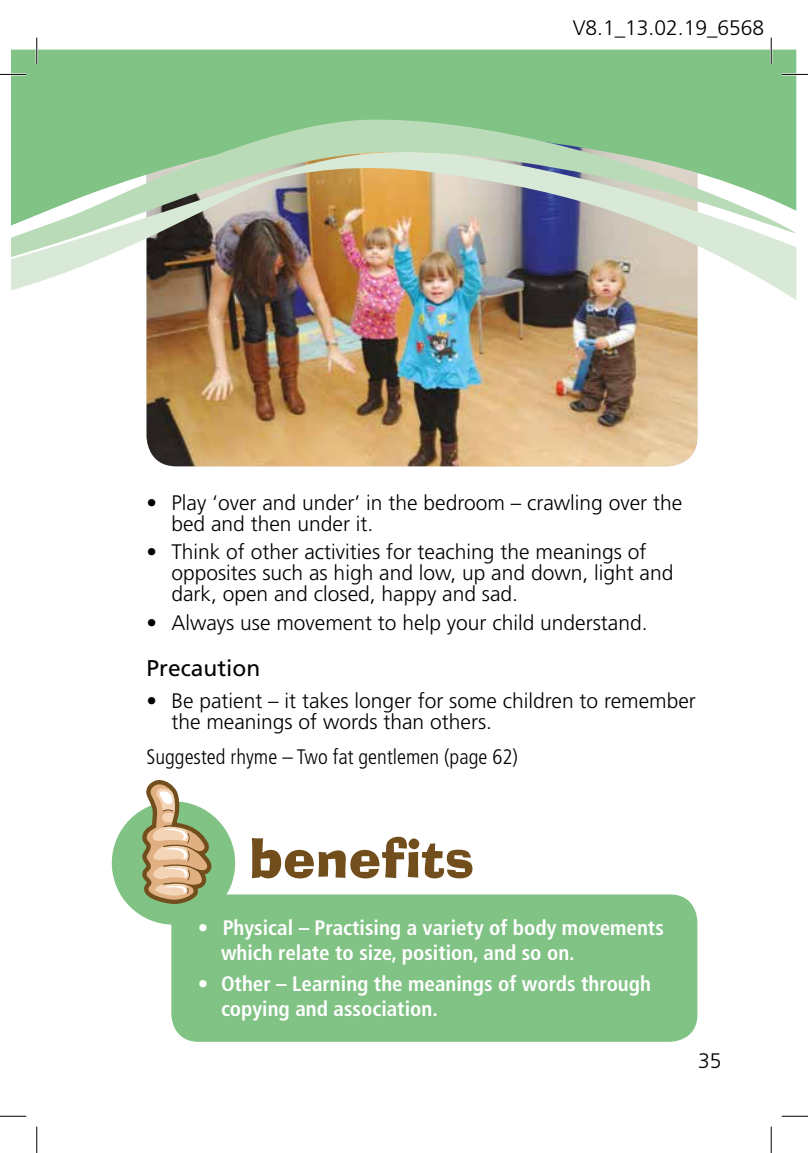
<style>
.page{position:relative;width:808px;height:1153px;background:#fff}
.page>*{position:absolute;margin:0;border:0;box-sizing:border-box;transform-origin:0 0}
.t1{font:51.8px "Ad Lib BT";color:#724e1d}
.t2{font:22.75px "Frutiger LT Std";color:#000}
.t3{font:300 21px/21px "Frutiger LT Std";color:#000}
.t4{font:700 condensed 21px/24.5px "Frutiger LT Std";color:#fff}
.t5{font:300 condensed 21px "Frutiger LT Std";color:#000}
</style>
<div class="page">
<img style="left:147px;top:404px;width:550px;height:62px">
<div style="left:171px;top:894px;width:526px;height:148px;background:#81c285;border-radius:27px"></div>
<div style="left:112px;top:801px;width:123px;height:124px;background:#81c285;border-radius:50%"></div>
<svg style="left:140px;top:780px;width:75px;height:123px"></svg>
<div style="left:12px;top:50px;width:784px;height:69px;background:#81c285"></div>
<svg style="left:12px;top:119px;width:784px;height:24px;background:#8ec791"></svg>
<img style="left:12px;top:143px;width:784px;height:261px">
<hr style="left:0;top:73px;width:26px;height:3px;background:#fff">
<hr style="left:781px;top:73px;width:27px;height:3px;background:#fff">
<hr style="left:36px;top:38px;width:2px;height:26px;background:#fff">
<hr style="left:770px;top:38px;width:2px;height:26px;background:#fff">
<svg style="left:0;top:74px;width:26px;height:1px"></svg>
<svg style="left:781px;top:74px;width:27px;height:1px"></svg>
<svg style="left:0;top:1116px;width:26px;height:1px"></svg>
<svg style="left:781px;top:1116px;width:27px;height:1px"></svg>
<svg style="left:36px;top:38px;width:1px;height:26px"></svg>
<svg style="left:36px;top:1127px;width:1px;height:26px"></svg>
<svg style="left:771px;top:38px;width:1px;height:26px"></svg>
<svg style="left:771px;top:1127px;width:1px;height:26px"></svg>
<p class="t3" style="left:572px;top:17px;width:193px">V8.1_13.02.19_6568</p>
<p class="t3" style="left:171px;top:492px;width:512px;text-indent:-25px">• Play ‘over and under’ in the bedroom – crawling over the bed and then under it.</p>
<p class="t3" style="left:171px;top:542px;width:503px;text-indent:-25px">• Think of other activities for teaching the meanings of opposites such as high and low, up and down, light and dark, open and closed, happy and sad.</p>
<p class="t3" style="left:147px;top:612px;width:502px">• Always use movement to help your child understand.</p>
<p class="t2" style="left:147px;top:655px;width:115px">Precaution</p>
<p class="t3" style="left:171px;top:691px;width:526px;text-indent:-25px">• Be patient – it takes longer for some children to remember the meanings of words than others.</p>
<p class="t5" style="left:147px;top:744px;width:373px">Suggested rhyme – Two fat gentlemen (page 62)</p>
<h1 class="t1" style="left:249px;top:825px;width:226px">benefits</h1>
<p class="t4" style="left:221px;top:915px;width:444px;text-indent:-23px">• Physical – Practising a variety of body movements which relate to size, position, and so on.</p>
<p class="t4" style="left:221px;top:972px;width:431px;text-indent:-23px">• Other – Learning the meanings of words through copying and association.</p>
<p class="t3" style="left:698px;top:1051px;width:25px">35</p>
</div>
